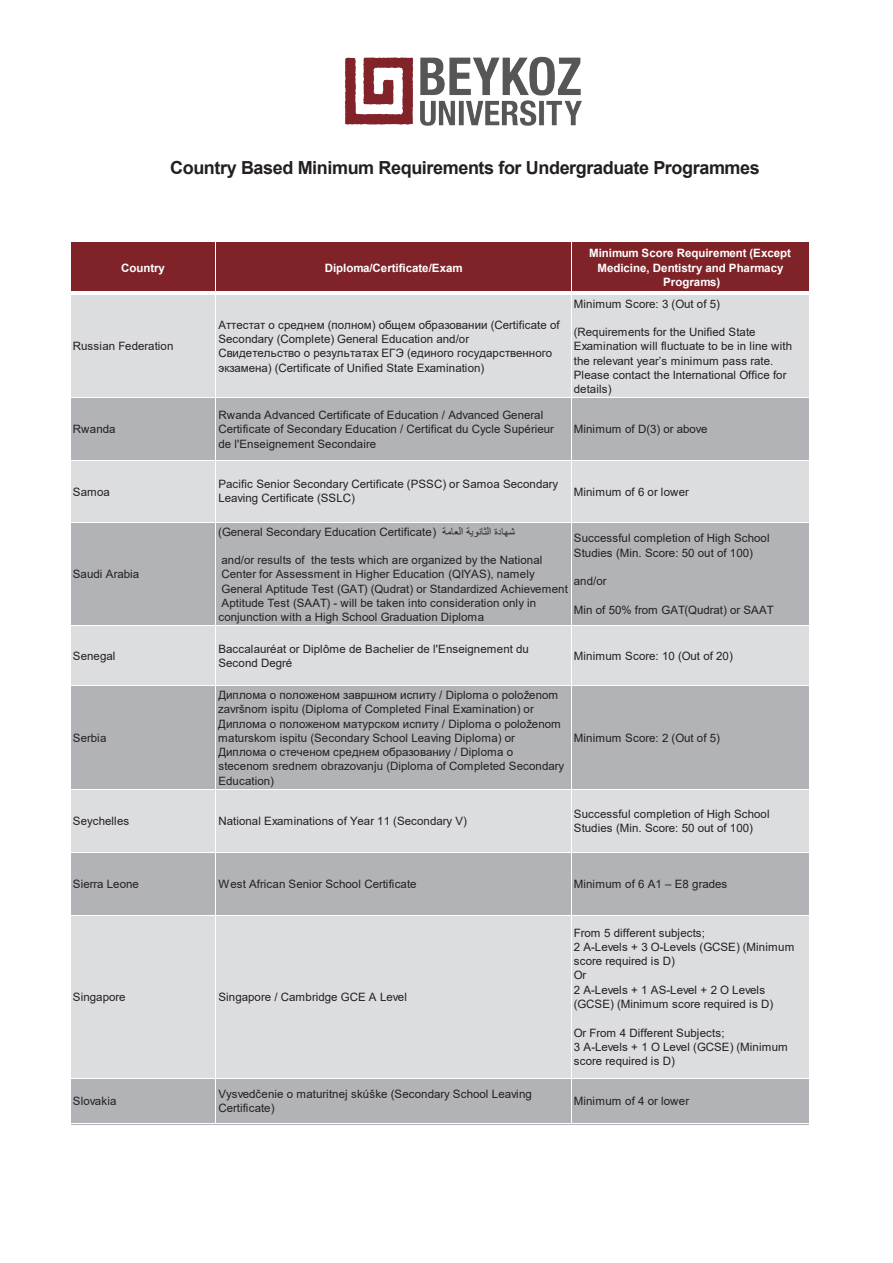
<style>
.page{position:relative;width:893px;height:1263px;background:#fff}
.page>*{position:absolute;margin:0;border:0;box-sizing:border-box;transform-origin:0 0}
.t1{font:700 18px "Arial";letter-spacing:-.02em;color:#231f20}
.t2{font:11.55px/14.2px "Arial";color:#231f20}
.t3{font:700 11.55px/14.7px "Arial";color:#fff;text-align:center}
</style>
<div class="page">
<div style="left:71px;top:243px;width:737px;height:50px;background:#802329"></div>
<hr style="left:215px;top:242px;width:1px;height:49px;background:#fff">
<hr style="left:571px;top:242px;width:1px;height:49px;background:#fff">
<hr style="left:70px;top:291px;width:823px;height:3px;background:#fff">
<div style="left:71px;top:295px;width:737px;height:103px;background:#dcdddf"></div>
<div style="left:71px;top:398px;width:738px;height:62px;background:#b2b3b7"></div>
<div style="left:71px;top:460px;width:738px;height:62px;background:#dcdddf"></div>
<div style="left:71px;top:522px;width:738px;height:104px;background:#b2b3b7"></div>
<div style="left:71px;top:626px;width:738px;height:60px;background:#dcdddf"></div>
<div style="left:71px;top:685px;width:738px;height:104px;background:#b2b3b7"></div>
<div style="left:71px;top:789px;width:738px;height:64px;background:#dcdddf"></div>
<div style="left:71px;top:852px;width:738px;height:64px;background:#b2b3b7"></div>
<div style="left:71px;top:915px;width:738px;height:163px;background:#dcdddf"></div>
<div style="left:71px;top:1078px;width:738px;height:46px;background:#b2b3b7"></div>
<hr style="left:215px;top:295px;width:1px;height:829px;background:#fff">
<hr style="left:571px;top:295px;width:1px;height:829px;background:#fff">
<hr style="left:70px;top:397px;width:823px;height:1px;background:#fff">
<hr style="left:70px;top:459px;width:823px;height:1px;background:#fff">
<hr style="left:70px;top:522px;width:823px;height:1px;background:#fff">
<hr style="left:70px;top:625px;width:823px;height:1px;background:#fff">
<hr style="left:70px;top:685px;width:823px;height:1px;background:#fff">
<hr style="left:70px;top:789px;width:823px;height:1px;background:#fff">
<hr style="left:70px;top:852px;width:823px;height:1px;background:#fff">
<hr style="left:70px;top:915px;width:823px;height:1px;background:#fff">
<hr style="left:70px;top:1077px;width:823px;height:1px;background:#fff">
<hr style="left:70px;top:1123px;width:823px;height:1px;background:#fff">
<img style="left:344px;top:56px;width:238px;height:70px">
<h1 class="t1" style="left:170px;top:154px;width:591px">Country Based Minimum Requirements for Undergraduate Programmes</h1>
<p class="t3" style="left:121px;top:260px;width:45px">Country</p>
<p class="t3" style="left:325px;top:260px;width:139px">Diploma/Certificate/Exam</p>
<p class="t2" style="left:73px;top:339px;width:102px">Russian Federation</p>
<p class="t2" style="left:73px;top:422px;width:44px">Rwanda</p>
<p class="t2" style="left:218px;top:317px;width:343px">Аттестат о среднем (полном) общем образовании (Certificate of Secondary (Complete) General Education and/or<br>Свидетельство о результатах ЕГЭ (единого государственного экзамена) (Certificate of Unified State Examination)</p>
<p class="t2" style="left:218px;top:408px;width:337px">Rwanda Advanced Certificate of Education / Advanced General<br>Certificate of Secondary Education / Certificat du Cycle Supérieur de l'Enseignement Secondaire</p>
<p class="t3" style="left:589px;top:246px;width:203px">Minimum Score Requirement (Except<br>Medicine, Dentistry and Pharmacy<br>Programs)</p>
<p class="t2" style="left:574px;top:296px;width:148px">Minimum Score: 3 (Out of 5)</p>
<p class="t2" style="left:574px;top:325px;width:220px">(Requirements for the Unified State Examination will fluctuate to be in line with the relevant year’s minimum pass rate.<br>Please contact the International Office for details)</p>
<p class="t2" style="left:574px;top:422px;width:135px">Minimum of D(3) or above</p>
<p class="t2" style="left:73px;top:484px;width:39px">Samoa</p>
<p class="t2" style="left:218px;top:477px;width:341px">Pacific Senior Secondary Certificate (PSSC) or Samoa Secondary<br>Leaving Certificate (SSLC)</p>
<p class="t2" style="left:574px;top:484px;width:117px">Minimum of 6 or lower</p>
<p class="t2" style="left:73px;top:567px;width:68px">Saudi Arabia</p>
<p class="t2" style="left:218px;top:524px;width:219px">(General Secondary Education Certificate)</p>
<p class="t2" style="left:442px;top:524px;width:74px">ا لعامة ا ل ثا نویة شھادة</p>
<p class="t2" style="left:218px;top:553px;width:351px">and/or results of the tests which are organized by the National Center for Assessment in Higher Education (QIYAS), namely General Aptitude Test (GAT) (Qudrat) or Standardized Achievement Aptitude Test (SAAT) - will be taken into consideration only in conjunction with a High School Graduation Diploma</p>
<p class="t2" style="left:574px;top:531px;width:197px">Successful completion of High School<br>Studies (Min. Score: 50 out of 100)</p>
<p class="t2" style="left:574px;top:574px;width:34px">and/or</p>
<p class="t2" style="left:574px;top:602px;width:201px">Min of 50% from GAT(Qudrat) or SAAT</p>
<p class="t2" style="left:73px;top:648px;width:44px">Senegal</p>
<p class="t2" style="left:218px;top:641px;width:312px">Baccalauréat or Diplôme de Bachelier de l'Enseignement du<br>Second Degré</p>
<p class="t2" style="left:574px;top:648px;width:160px">Minimum Score: 10 (Out of 20)</p>
<p class="t2" style="left:73px;top:730px;width:35px">Serbia</p>
<p class="t2" style="left:218px;top:688px;width:347px">Диплома о положеном завршном испиту / Diploma o položenom završnom ispitu (Diploma of Completed Final Examination) or Диплома о положеном матурском испиту / Diploma o položenom maturskom ispitu (Secondary School Leaving Diploma) or Диплома о стеченом среднем образованиy / Diploma o stecenom srednem obrazovanju (Diploma of Completed Secondary Education)</p>
<p class="t2" style="left:574px;top:730px;width:148px">Minimum Score: 2 (Out of 5)</p>
<p class="t2" style="left:73px;top:814px;width:58px">Seychelles</p>
<p class="t2" style="left:218px;top:814px;width:250px">National Examinations of Year 11 (Secondary V)</p>
<p class="t2" style="left:574px;top:806px;width:197px">Successful completion of High School<br>Studies (Min. Score: 50 out of 100)</p>
<p class="t2" style="left:73px;top:877px;width:68px">Sierra Leone</p>
<p class="t2" style="left:218px;top:877px;width:200px">West African Senior School Certificate</p>
<p class="t2" style="left:574px;top:877px;width:155px">Minimum of 6 A1 – E8 grades</p>
<p class="t2" style="left:73px;top:989px;width:54px">Singapore</p>
<p class="t2" style="left:218px;top:989px;width:190px">Singapore / Cambridge GCE A Level</p>
<p class="t2" style="left:574px;top:925px;width:222px">From 5 different subjects;<br>2 A-Levels + 3 O-Levels (GCSE) (Minimum score required is D)<br>Or<br>2 A-Levels + 1 AS-Level + 2 O Levels (GCSE) (Minimum score required is D)</p>
<p class="t2" style="left:574px;top:1025px;width:216px">Or From 4 Different Subjects;<br>3 A-Levels + 1 O Level (GCSE) (Minimum score required is D)</p>
<p class="t2" style="left:73px;top:1094px;width:45px">Slovakia</p>
<p class="t2" style="left:218px;top:1086px;width:315px">Vysvedčenie o maturitnej skúške (Secondary School Leaving<br>Certificate)</p>
<p class="t2" style="left:574px;top:1094px;width:117px">Minimum of 4 or lower</p>
</div>
